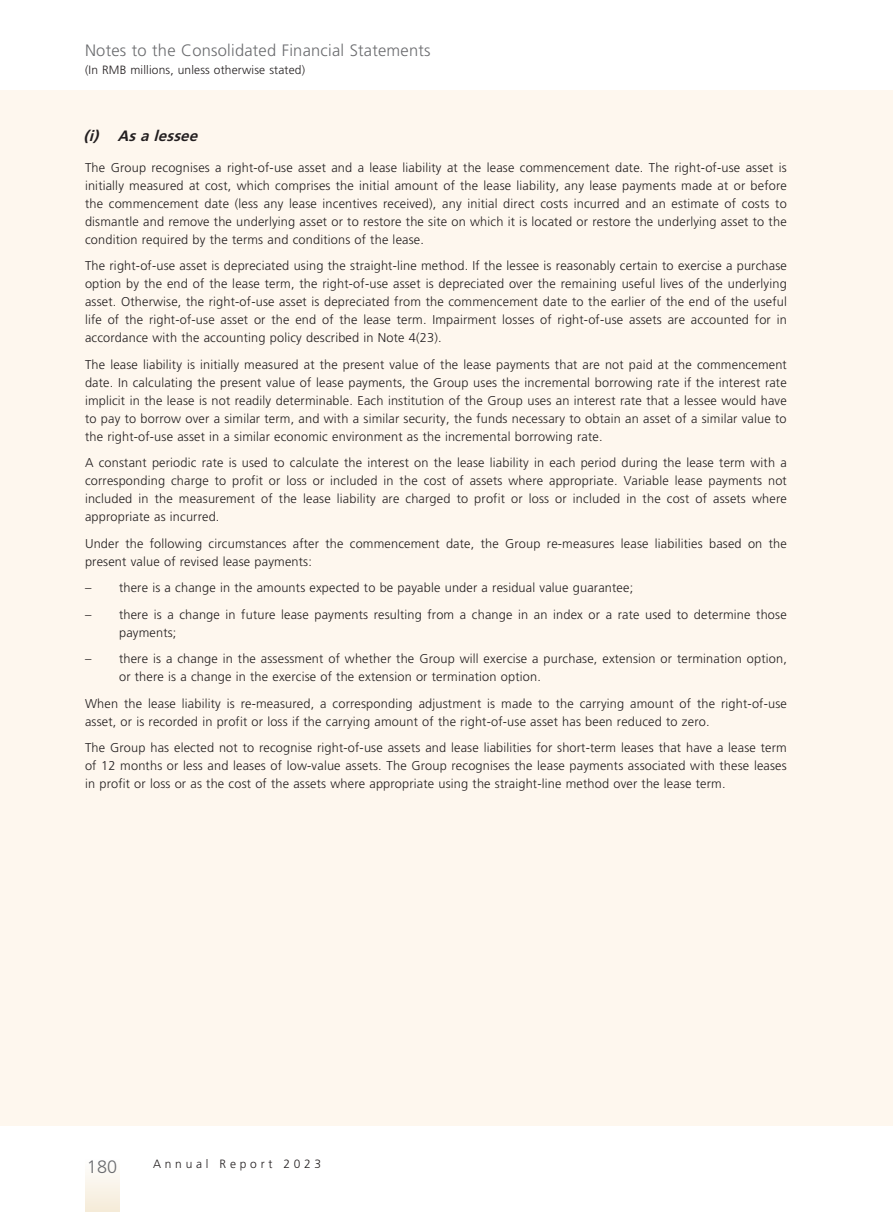
<style>
.page{position:relative;width:893px;height:1212px;background:#fff}
.page>*{position:absolute;margin:0;border:0;box-sizing:border-box;transform-origin:0 0}
.t1{font:300 18px "Frutiger LT Std";color:#6c6d70}
.t2{font:300 16.5px "Frutiger LT Std";letter-spacing:.015em;color:#6c6d70}
.t3{font:italic 700 15px "Frutiger LT Std";color:#231f20}
.t4{font:300 12.75px/18px "Frutiger LT Std";letter-spacing:.015em;color:#231f20;text-align:justify}
.t5{font:300 12px "Frutiger LT Std";letter-spacing:.015em;color:#231f20}
.t6{font:300 12px "Frutiger LT Std";letter-spacing:.315em;color:#231f20}
</style>
<div class="page">
<div style="left:0;top:91px;width:893px;height:1035px;background:#fef7ee"></div>
<div style="left:85px;top:1158px;width:34px;height:54px;background:linear-gradient(to bottom,#fefefe,#f5ebd8)"></div>
<p class="t2" style="left:85px;top:41px;width:347px">Notes to the Consolidated Financial Statements</p>
<p class="t5" style="left:85px;top:63px;width:221px">(In RMB millions, unless otherwise stated)</p>
<p class="t3" style="left:84px;top:127px;width:120px">(i) Asa lessee</p>
<p class="t4" style="left:85px;top:158px;width:703px">The Group recognises a right-of-use asset and a lease liability at the lease commencement date. The right-of-use asset is initially measured at cost, which comprises the initial amount of the lease liability, any lease payments made at or before the commencement date (less any lease incentives received), any initial direct costs incurred and an estimate of costs to dismantle and remove the underlying asset or to restore the site on which it is located or restore the underlying asset to the condition required by the terms and conditions of the lease.</p>
<p class="t4" style="left:85px;top:257px;width:703px">The right-of-use asset is depreciated using the straight-line method. If the lessee is reasonably certain to exercise a purchase option by the end of the lease term, the right-of-use asset is depreciated over the remaining useful lives of the underlying asset. Otherwise, the right-of-use asset is depreciated from the commencement date to the earlier of the end of the useful life of the right-of-use asset or the end of the lease term. Impairment losses of right-of-use assets are accounted for in accordance with the accounting policy described in Note 4(23).</p>
<p class="t4" style="left:85px;top:356px;width:703px">The lease liability is initially measured at the present value of the lease payments that are not paid at the commencement date. In calculating the present value of lease payments, the Group uses the incremental borrowing rate if the interest rate implicit in the lease is not readily determinable. Each institution of the Group uses an interest rate that a lessee would have to pay to borrow over a similar term, and with a similar security, the funds necessary to obtain an asset of a similar value to the right-of-use asset in a similar economic environment as the incremental borrowing rate.</p>
<p class="t4" style="left:85px;top:454px;width:703px">A constant periodic rate is used to calculate the interest on the lease liability in each period during the lease term with a corresponding charge to profit or loss or included in the cost of assets where appropriate. Variable lease payments not included in the measurement of the lease liability are charged to profit or loss or included in the cost of assets where appropriate as incurred.</p>
<p class="t4" style="left:85px;top:535px;width:703px">Under the following circumstances after the commencement date, the Group re-measures lease liabilities based on the present value of revised lease payments:</p>
<p class="t4" style="left:85px;top:579px;width:550px">– there is a change in the amounts expected to be payable under a residual value guarantee;</p>
<p class="t4" style="left:119px;top:606px;width:669px;text-indent:-34px">– there is a change in future lease payments resulting from a change in an index or a rate used to determine those payments;</p>
<p class="t4" style="left:119px;top:650px;width:669px;text-indent:-34px">– there is a change in the assessment of whether the Group will exercise a purchase, extension or termination option, or there is a change in the exercise of the extension or termination option.</p>
<p class="t4" style="left:85px;top:695px;width:703px">When the lease liability is re-measured, a corresponding adjustment is made to the carrying amount of the right-of-use asset, or is recorded in profit or loss if the carrying amount of the right-of-use asset has been reduced to zero.</p>
<p class="t4" style="left:85px;top:739px;width:703px">The Group has elected not to recognise right-of-use assets and lease liabilities for short-term leases that have a lease term of 12 months or less and leases of low-value assets. The Group recognises the lease payments associated with these leases in profit or loss or as the cost of the assets where appropriate using the straight-line method over the lease term.</p>
<h1 class="t1" style="left:87px;top:1156px;width:32px">180</h1>
<p class="t6" style="left:153px;top:1157px;width:169px">Annual Report 2023</p>
</div>
